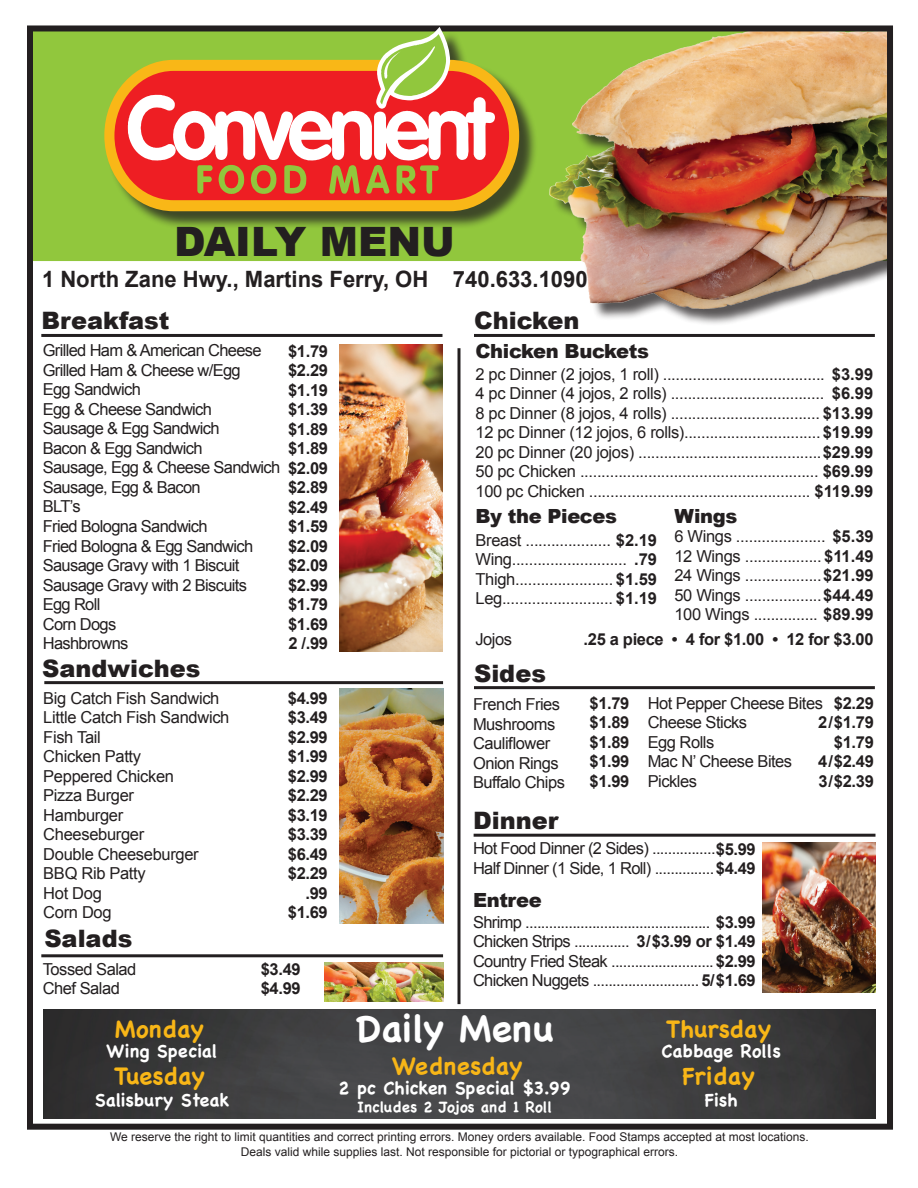
<style>
.page{position:relative;width:918px;height:1188px;background:#fff}
.page>*{position:absolute;margin:0;border:0;box-sizing:border-box;transform-origin:0 0}
.t1{font:900 40.5px "Arial";color:#231f20}
.t2{font:700 37.5px "Chalkboard";color:#fff}
.t3{font:900 24px "Arial";color:#231f20}
.t4{font:700 24px "Chalkboard";color:#f8b617}
.t5{font:700 22.5px "Arial";color:#231f20}
.t6{font:900 19.5px "Arial";letter-spacing:-.02em;color:#231f20}
.t7{font:700 18px "Chalkboard";color:#fff}
.t8{font:16.5px/19.5px "Arial";letter-spacing:-.03em;color:#231f20}
.t9{font:700 16.5px/19.5px "Arial";letter-spacing:-.02em;color:#231f20;text-align:justify}
.t10{font:700 15px "Chalkboard";color:#fff}
.t11{font:12px/15px "Arial";color:#231f20;text-align:center}
.s1{font-weight:700}
</style>
<div class="page">
<div style="left:27px;top:27px;width:866px;height:234px;background:#91c73d"></div>
<img style="left:549px;top:32px;width:337px;height:292px">
<hr style="left:458px;top:348px;width:2px;height:656px;background:#231f20">
<hr style="left:41px;top:334px;width:402px;height:3px;background:#231f20">
<hr style="left:474px;top:334px;width:401px;height:3px;background:#231f20">
<hr style="left:474px;top:686px;width:401px;height:3px;background:#231f20">
<hr style="left:44px;top:681px;width:399px;height:3px;background:#231f20">
<hr style="left:474px;top:834px;width:401px;height:3px;background:#231f20">
<hr style="left:41px;top:954px;width:402px;height:3px;background:#231f20">
<div style="left:27px;top:25px;width:866px;height:1105px;border:6px solid #231f20"></div>
<div style="left:107px;top:30px;width:431px;height:200px;background:#231f20;opacity:.75"></div>
<svg style="left:104px;top:60px;width:415px;height:151px"></svg>
<svg style="left:128px;top:27px;width:367px;height:168px"></svg>
<img style="left:339px;top:689px;width:104px;height:234px">
<img style="left:763px;top:843px;width:112px;height:149px">
<img style="left:324px;top:963px;width:119px;height:39px">
<img style="left:43px;top:1010px;width:832px;height:109px">
<img style="left:339px;top:344px;width:103px;height:307px">
<h1 class="t1" style="left:174px;top:212px;width:282px">DAILY MENU</h1>
<h3 class="t5" style="left:42px;top:264px;width:547px">1 North Zane Hwy., Martins Ferry, OH 740.633.1090</h3>
<h3 class="t3" style="left:41px;top:303px;width:130px">Breakfast</h3>
<p class="t8" style="left:43px;top:341px;width:239px">Grilled Ham &amp; American Cheese<br>Grilled Ham &amp; Cheese w/Egg<br>Egg Sandwich<br>Egg &amp; Cheese Sandwich<br>Sausage &amp; Egg Sandwich<br>Bacon &amp; Egg Sandwich<br>Sausage, Egg &amp; Cheese Sandwich<br>Sausage, Egg &amp; Bacon<br>BLT’s<br>Fried Bologna Sandwich<br>Fried Bologna &amp; Egg Sandwich<br>Sausage Gravy with 1 Biscuit<br>Sausage Gravy with 2 Biscuits<br>Egg Roll<br>Corn Dogs<br>Hashbrowns</p>
<h3 class="t3" style="left:42px;top:651px;width:160px">Sandwiches</h3>
<p class="t8" style="left:43px;top:688px;width:188px">Big Catch Fish Sandwich<br>Little Catch Fish Sandwich<br>Fish Tail<br>Chicken Patty<br>Peppered Chicken<br>Pizza Burger<br>Hamburger<br>Cheeseburger<br>Double Cheeseburger<br>BBQ Rib Patty<br>Hot Dog<br>Corn Dog</p>
<h3 class="t3" style="left:44px;top:921px;width:90px">Salads</h3>
<p class="t9" style="left:288px;top:341px;width:41px">$1.79 $2.29 $1.19 $1.39 $1.89 $1.89 $2.09 $2.89 $2.49 $1.59 $2.09 $2.09 $2.99 $1.79 $1.69<br>2 /.99</p>
<p class="t9" style="left:288px;top:689px;width:41px;text-align:right">$4.99 $3.49 $2.99 $1.99 $2.99 $2.29 $3.19 $3.39 $6.49 $2.29 .99 $1.69</p>
<p class="t8" style="left:43px;top:959px;width:95px">Tossed Salad<br>Chef Salad</p>
<p class="t9" style="left:261px;top:960px;width:41px">$3.49 $4.99</p>
<h3 class="t3" style="left:474px;top:303px;width:107px">Chicken</h3>
<p class="t6" style="left:476px;top:337px;width:175px">Chicken Buckets</p>
<p class="t8" style="left:476px;top:364px;width:399px">2 pc Dinner (2 jojos, 1 roll) ...................................... <span class="s1">$3.99<br></span>4 pc Dinner (4 jojos, 2 rolls) ....................................<br>8 pc Dinner (8 jojos, 4 rolls) ................................... <span class="s1">$13.99<br></span>12 pc Dinner (12 jojos, 6 rolls)................................<span class="s1">$19.99<br></span>20 pc Dinner (20 jojos) ...........................................<span class="s1">$29.99<br></span>50 pc Chicken ........................................................ <span class="s1">$69.99<br></span>100 pc Chicken .................................................... <span class="s1">$119.99</span></p>
<p class="t8" style="left:476px;top:530px;width:183px;text-align:justify">Breast .................... <span class="s1">$2.19<br></span>Wing........................... <span class="s1">.79<br></span>Thigh....................... <span class="s1">$1.59<br></span>Leg.......................... <span class="s1">$1.19</span></p>
<p class="t8" style="left:674px;top:527px;width:201px;text-align:justify">6 Wings ..................... <span class="s1">$5.39<br></span>12 Wings .................. <span class="s1">$11.49<br></span>24 Wings ..................<span class="s1">$21.99<br></span>50 Wings ..................<span class="s1">$44.49<br></span>100 Wings ............... <span class="s1">$89.99</span></p>
<p class="t9" style="left:832px;top:384px;width:43px">$6.99</p>
<p class="t6" style="left:476px;top:502px;width:143px">By the Pieces</p>
<p class="t6" style="left:674px;top:502px;width:65px">Wings</p>
<p class="t8" style="left:476px;top:629px;width:38px">Jojos</p>
<h3 class="t3" style="left:474px;top:656px;width:73px">Sides</h3>
<p class="t8" style="left:473px;top:695px;width:93px">French Fries<br>Mushrooms<br>Cauliflower<br>Onion Rings<br>Buffalo Chips</p>
<h3 class="t3" style="left:473px;top:803px;width:87px">Dinner</h3>
<p class="t9" style="left:584px;top:630px;width:291px">.25 a piece • 4 for $1.00 • 12 for $3.00</p>
<p class="t9" style="left:590px;top:694px;width:41px">$1.79 $1.89 $1.89 $1.99 $1.99</p>
<p class="t9" style="left:818px;top:694px;width:57px;text-align:right">$2.29<br>2/$1.79 $1.79<br>4/$2.49<br>3/$2.39</p>
<p class="t8" style="left:648px;top:693px;width:177px">Hot Pepper Cheese Bites<br>Cheese Sticks<br>Egg Rolls<br>Mac N’ Cheese Bites<br>Pickles</p>
<p class="t8" style="left:473px;top:839px;width:284px">Hot Food Dinner (2 Sides) ................<span class="s1">$5.99<br></span>Half Dinner (1 Side, 1 Roll) ...............<span class="s1">$4.49</span></p>
<p class="t8" style="left:473px;top:912px;width:284px;text-align:justify">Shrimp ............................................... <span class="s1">$3.99<br></span>Chicken Strips .............. <span class="s1">3/$3.99 or $1.49<br></span>Country Fried Steak .......................... <span class="s1">$2.99<br></span>Chicken Nuggets ........................... <span class="s1">5/$1.69</span></p>
<p class="t6" style="left:473px;top:886px;width:70px">Entree</p>
<h3 class="t4" style="left:115px;top:1014px;width:90px">Monday</h3>
<h2 class="t2" style="left:357px;top:1006px;width:198px">Daily Menu</h2>
<h3 class="t4" style="left:666px;top:1014px;width:106px">Thursday</h3>
<h3 class="t4" style="left:114px;top:1062px;width:92px">Tuesday</h3>
<h3 class="t4" style="left:392px;top:1052px;width:132px">Wednesday</h3>
<h3 class="t4" style="left:683px;top:1062px;width:74px">Friday</h3>
<p class="t7" style="left:107px;top:1040px;width:113px">Wing Special</p>
<p class="t7" style="left:662px;top:1040px;width:121px">Cabbage Rolls</p>
<p class="t7" style="left:95px;top:1089px;width:136px">Salisbury Steak</p>
<p class="t7" style="left:705px;top:1089px;width:34px">Fish</p>
<p class="t7" style="left:339px;top:1077px;width:234px">2 pc Chicken Special $3.99</p>
<p class="t10" style="left:357px;top:1098px;width:197px">Includes 2 Jojos and 1 Roll</p>
<p class="t11" style="left:110px;top:1130px;width:700px">We reserve the right to limit quantities and correct printing errors. Money orders available. Food Stamps accepted at most locations.<br>Deals valid while supplies last. Not responsible for pictorial or typographical errors.</p>
</div>
